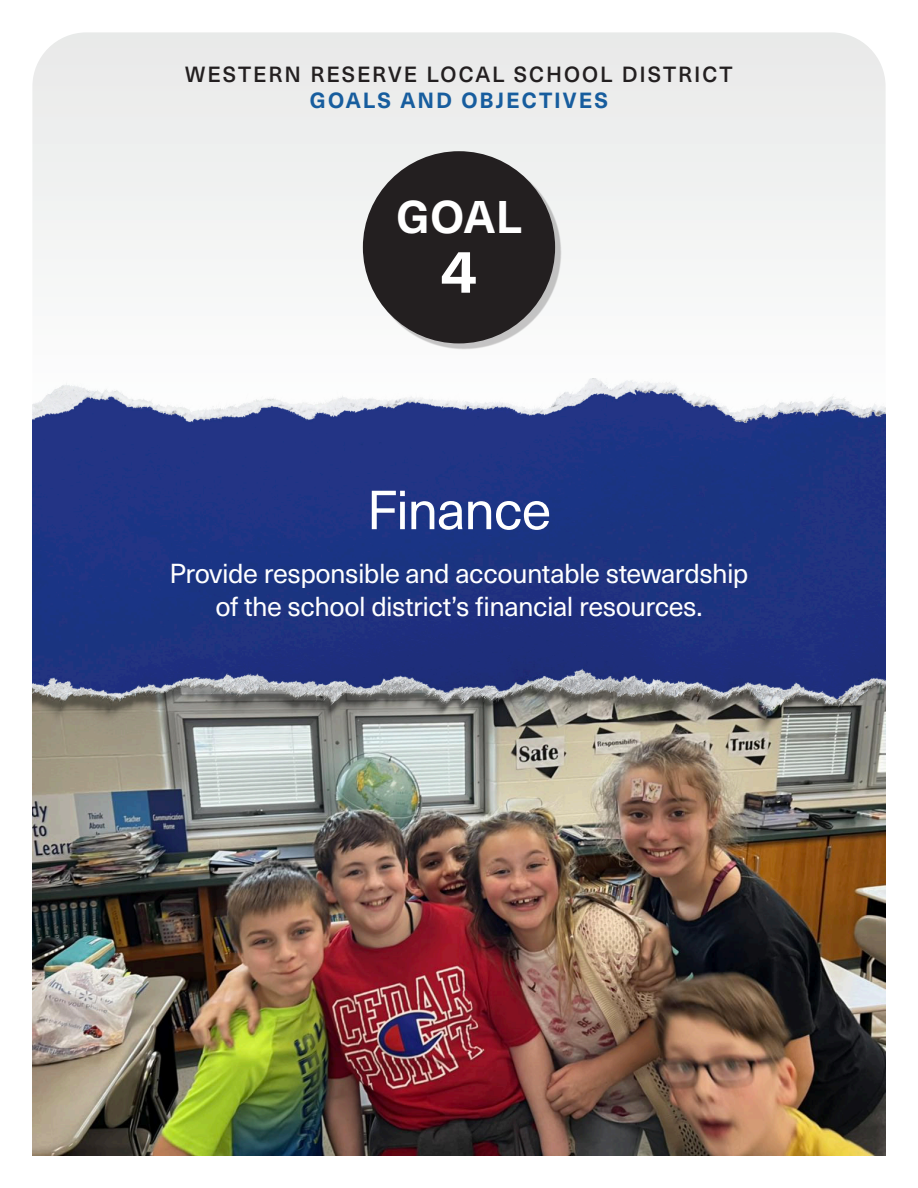
<style>
.page{position:relative;width:918px;height:1188px;background:#fff}
.page>*{position:absolute;margin:0;border:0;box-sizing:border-box;transform-origin:0 0}
.t1{font:700 60px "Neue Haas Unica W1 G";color:#fff}
.t2{font:54px "Neue Haas Unica W1 G";letter-spacing:-.03em;color:#fff}
.t3{font:700 45px "Neue Haas Unica W1 G";color:#fff}
.t4{font:27px/32.4px "Neue Haas Unica W1 G";letter-spacing:-.02em;color:#fff;text-align:center}
.t5{font:500 21.6px/26px "Neue Haas Unica W1 G";letter-spacing:.09em;color:#231f20;text-align:center}
.s1{font-weight:700;color:#175d9e}
</style>
<div class="page">
<div style="left:32px;top:32px;width:854px;height:246px;background:#edeeee"></div>
<img style="left:32px;top:745px;width:854px;height:411px">
<img style="left:32px;top:378px;width:854px;height:367px">
<div style="left:368px;top:156px;width:193px;height:194px;background:#231f20;opacity:.25"></div>
<div style="left:363px;top:151px;width:192px;height:192px;background:#231f20;border-radius:50%"></div>
<p class="t5" style="left:185px;top:60px;width:549px">WESTERN RESERVE LOCAL SCHOOL DISTRICT<br><span class="s1">GOALS AND OBJECTIVES</span></p>
<p class="t3" style="left:396px;top:182px;width:127px">GOAL</p>
<p class="t1" style="left:441px;top:226px;width:37px">4</p>
<p class="t2" style="left:367px;top:470px;width:186px">Finance</p>
<p class="t4" style="left:170px;top:556px;width:580px">Provide responsible and accountable stewardship of the school district’s financial resources.</p>
</div>
